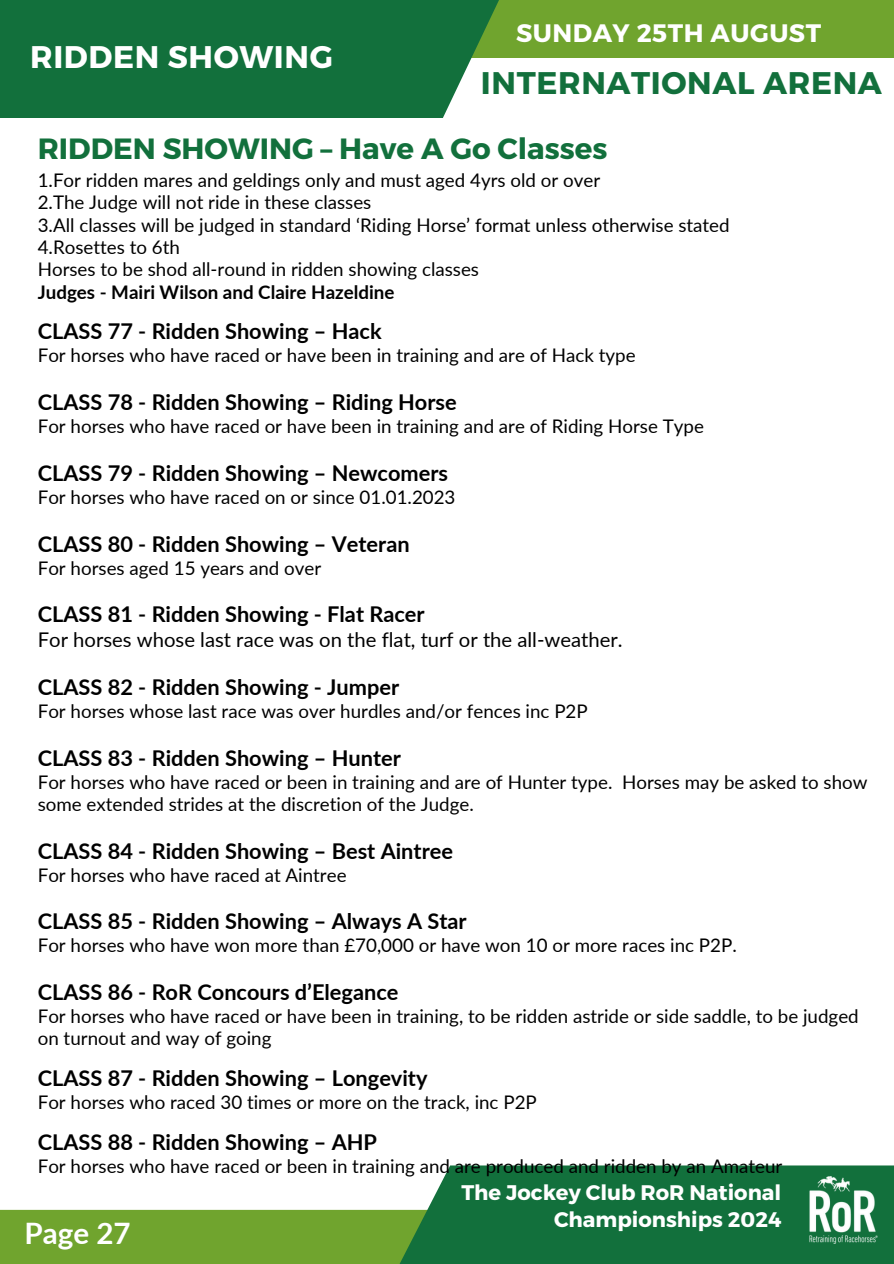
<style>
.page{position:relative;width:894px;height:1264px;background:#fff}
.page>*{position:absolute;margin:0;border:0;box-sizing:border-box;transform-origin:0 0}
.t1{font:700 31.2px "Montserrat";letter-spacing:.02em;color:#12703c}
.t2{font:700 31.2px "Montserrat";letter-spacing:.02em;color:#fff}
.t3{font:700 29.55px "Lato";color:#fff}
.t4{font:700 29.25px "Montserrat";color:#12703c}
.t5{font:700 25.2px "Montserrat";letter-spacing:.02em;color:#fff}
.t6{font:700 21.75px "Lato";color:#000}
.t7{font:700 21px/27.3px "Montserrat";color:#fff;text-align:right}
.t8{font:20.25px "Lato";color:#000}
.t9{font:18.75px/22.4px "Lato";color:#000}
.t10{font:700 18.75px "Lato";color:#000}
</style>
<div class="page">
<div style="left:0;top:1209px;width:848px;height:54px;background:#70a42e"></div>
<div style="left:383px;top:1165px;width:510px;height:98px;background:#12703c"></div>
<div style="left:352px;top:0;width:541px;height:57px;background:#70a42e"></div>
<svg style="left:0;top:0;width:509px;height:118px;background:#207845"></svg>
<img style="left:793px;top:1165px;width:100px;height:79px">
<p class="t2" style="left:30px;top:37px;width:304px">RIDDEN SHOWING</p>
<h4 class="t5" style="left:516px;top:17px;width:306px">SUNDAY 25TH AUGUST</h4>
<p class="t1" style="left:481px;top:63px;width:402px">INTERNATIONAL ARENA</p>
<h3 class="t4" style="left:38px;top:129px;width:571px">RIDDEN SHOWING – Have A Go Classes</h3>
<h1 class="t9" style="left:38px;top:169px;width:563px">1.For ridden mares and geldings only and must aged 4yrs old or over</h1>
<h2 class="t9" style="left:38px;top:191px;width:335px">2.The Judge will not ride in these classes</h2>
<p class="t9" style="left:38px;top:213px;width:693px">3.All classes will be judged in standard ‘Riding Horse’ format unless otherwise stated</p>
<p class="t9" style="left:38px;top:236px;width:144px">4.Rosettes to 6th</p>
<p class="t9" style="left:38px;top:258px;width:442px">Horses to be shod all-round in ridden showing classes</p>
<p class="t10" style="left:38px;top:280px;width:358px">Judges - Mairi Wilson and Claire Hazeldine</p>
<p class="t6" style="left:38px;top:318px;width:345px">CLASS 77 - Ridden Showing – Hack</p>
<p class="t9" style="left:38px;top:344px;width:599px">For horses who have raced or have been in training and are of Hack type</p>
<p class="t6" style="left:38px;top:388px;width:420px">CLASS 78 - Ridden Showing – Riding Horse</p>
<p class="t9" style="left:38px;top:414px;width:667px">For horses who have raced or have been in training and are of Riding Horse Type</p>
<p class="t6" style="left:38px;top:459px;width:412px">CLASS 79 - Ridden Showing – Newcomers</p>
<p class="t9" style="left:38px;top:485px;width:419px">For horses who have raced on or since 01.01.2023</p>
<p class="t6" style="left:38px;top:530px;width:373px">CLASS 80 - Ridden Showing – Veteran</p>
<p class="t9" style="left:38px;top:556px;width:285px">For horses aged 15 years and over</p>
<p class="t6" style="left:38px;top:601px;width:388px">CLASS 81 - Ridden Showing - Flat Racer</p>
<p class="t8" style="left:38px;top:627px;width:586px">For horses whose last race was on the flat, turf or the all-weather.</p>
<h5 class="t6" style="left:38px;top:673px;width:363px">CLASS 82 - Ridden Showing - Jumper</h5>
<h5 class="t9" style="left:38px;top:699px;width:551px">For horses whose last race was over hurdles and/or fences inc P2P</h5>
<p class="t6" style="left:38px;top:744px;width:364px">CLASS 83 - Ridden Showing – Hunter</p>
<p class="t9" style="left:38px;top:770px;width:831px">For horses who have raced or been in training and are of Hunter type. Horses may be asked to show some extended strides at the discretion of the Judge.</p>
<p class="t6" style="left:38px;top:837px;width:416px">CLASS 84 - Ridden Showing – Best Aintree</p>
<p class="t9" style="left:38px;top:863px;width:310px">For horses who have raced at Aintree</p>
<p class="t6" style="left:38px;top:908px;width:430px">CLASS 85 - Ridden Showing – Always A Star</p>
<p class="t9" style="left:38px;top:933px;width:700px">For horses who have won more than £70,000 or have won 10 or more races inc P2P.</p>
<p class="t6" style="left:38px;top:978px;width:362px">CLASS 86 - RoR Concours d’Elegance</p>
<p class="t9" style="left:38px;top:1004px;width:822px">For horses who have raced or have been in training, to be ridden astride or side saddle, to be judged on turnout and way of going</p>
<p class="t6" style="left:38px;top:1064px;width:391px">CLASS 87 - Ridden Showing – Longevity</p>
<p class="t9" style="left:38px;top:1090px;width:500px">For horses who raced 30 times or more on the track, inc P2P</p>
<p class="t6" style="left:38px;top:1128px;width:341px">CLASS 88 - Ridden Showing – AHP</p>
<p class="t9" style="left:38px;top:1154px;width:746px">For horses who have raced or been in training and are produced and ridden by an Amateur</p>
<p class="t7" style="left:461px;top:1177px;width:321px">The Jockey Club RoR National<br>Championships 2024</p>
<h2 class="t3" style="left:25px;top:1214px;width:108px">Page 27</h2>
</div>
